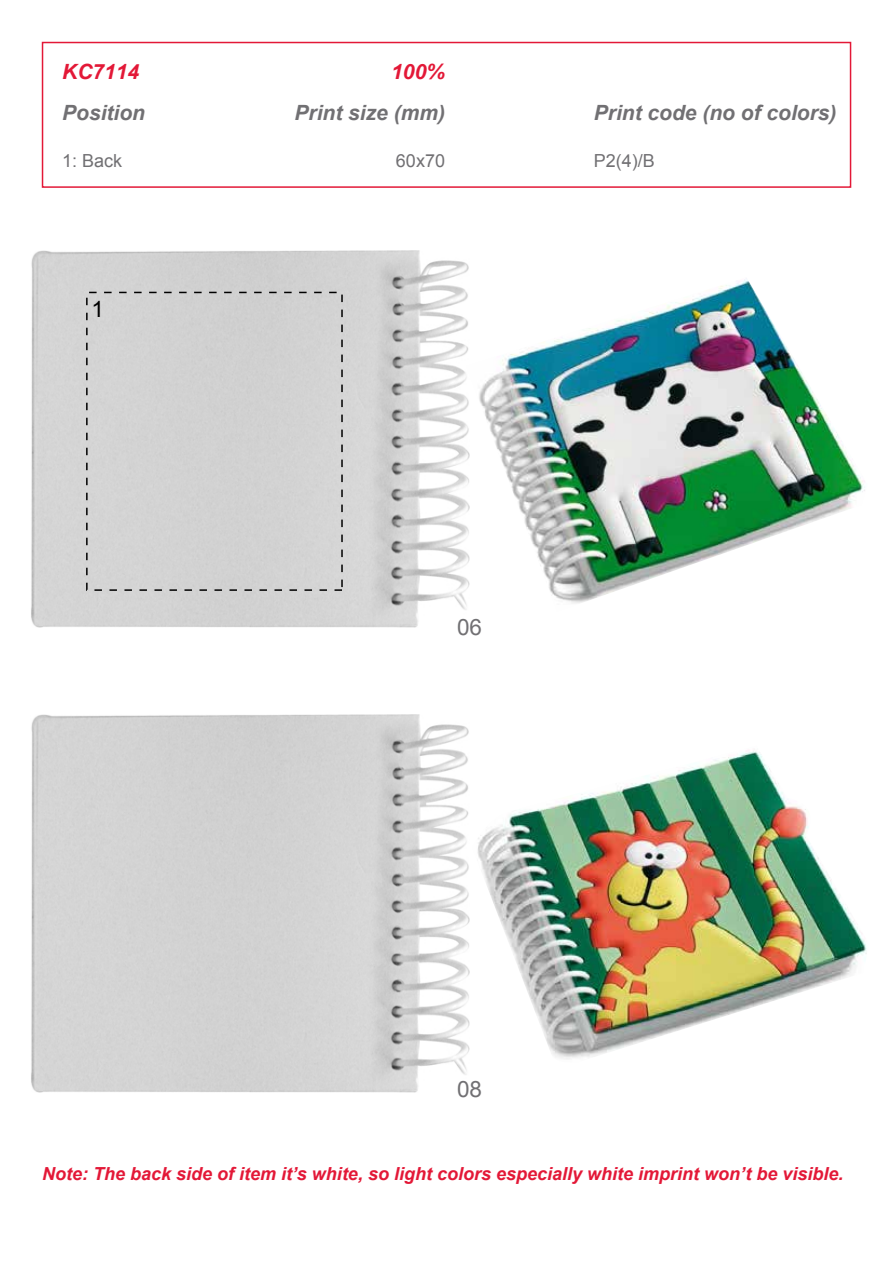
<style>
.page{position:relative;width:893px;height:1263px;background:#fff}
.page>*{position:absolute;margin:0;border:0;box-sizing:border-box;transform-origin:0 0}
.t1{font:22.5px "Arial";color:#717073}
.t2{font:22.5px "Arial";color:#000}
.t3{font:italic 700 21px "Arial";color:#717073}
.t4{font:italic 700 21px "Arial";color:#e31837}
.t5{font:italic 700 18px "Arial";color:#e31837}
.t6{font:18px "Arial";color:#717073}
</style>
<div class="page">
<div style="left:42px;top:42px;width:809px;height:146px;border:2px solid #e31837"></div>
<img style="left:31px;top:250px;width:438px;height:378px">
<img style="left:466px;top:277px;width:399px;height:335px">
<img style="left:477px;top:750px;width:390px;height:309px">
<img style="left:31px;top:715px;width:438px;height:378px">
<div style="left:86px;top:292px;width:257px;height:299px;border:2px dashed #000"></div>
<p class="t4" style="left:62px;top:57px;width:79px">KC7114</p>
<p class="t4" style="left:391px;top:57px;width:55px">100%</p>
<p class="t3" style="left:62px;top:99px;width:84px">Position</p>
<p class="t3" style="left:294px;top:99px;width:152px">Print size (mm)</p>
<p class="t3" style="left:594px;top:99px;width:244px">Print code (no of colors)</p>
<p class="t6" style="left:62px;top:149px;width:62px">1: Back</p>
<p class="t6" style="left:396px;top:149px;width:51px">60x70</p>
<p class="t6" style="left:594px;top:149px;width:63px">P2(4)/B</p>
<p class="t2" style="left:91px;top:295px;width:14px">1</p>
<p class="t1" style="left:457px;top:612px;width:27px">06</p>
<p class="t1" style="left:457px;top:1075px;width:27px">08</p>
<p class="t5" style="left:42px;top:1161px;width:803px">Note: The back side of item it’s white, so light colors especially white imprint won’t be visible.</p>
</div>
